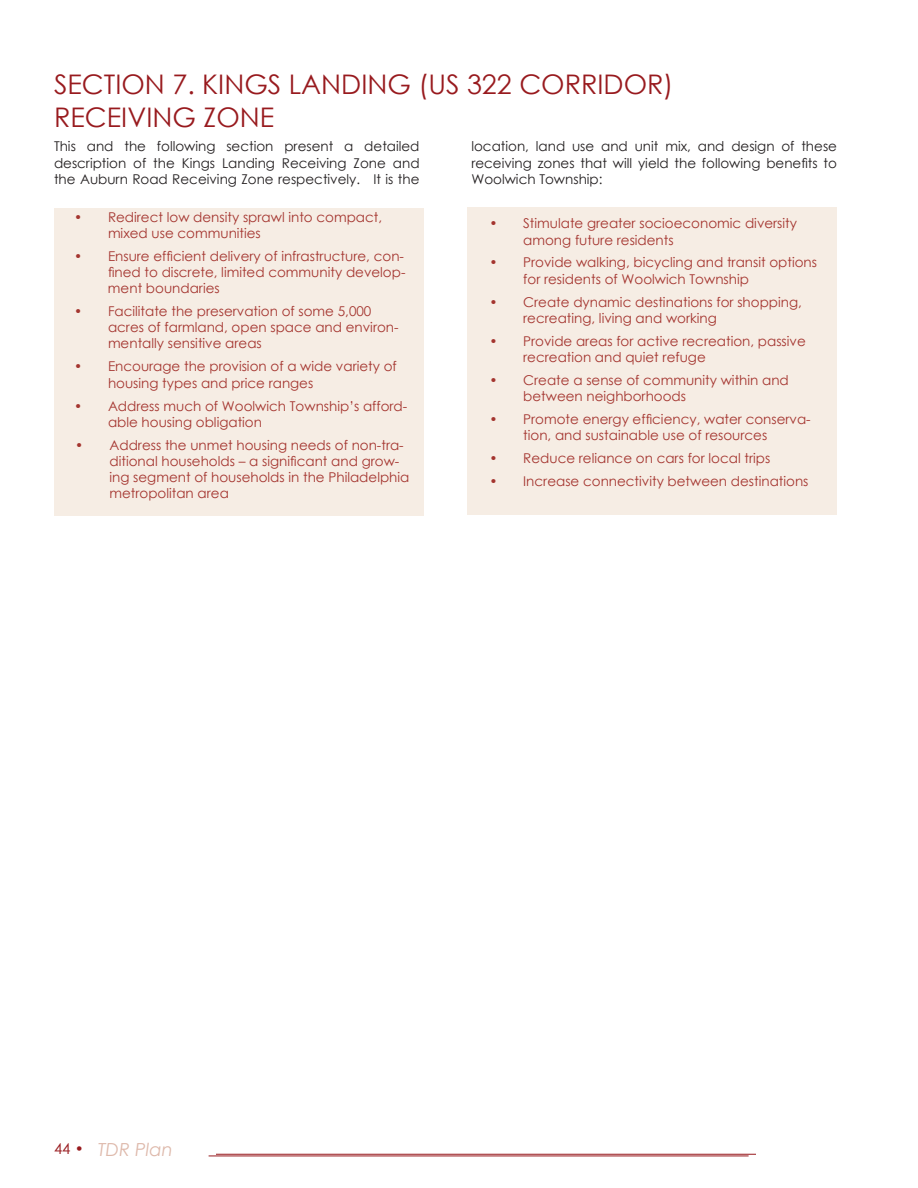
<style>
.page{position:relative;width:918px;height:1188px;background:#fff}
.page>*{position:absolute;margin:0;border:0;box-sizing:border-box;transform-origin:0 0}
.t1{font:27px/32.4px "Century Gothic";color:#981a1e}
.t2{font:italic 18px "Century Gothic";color:#deb9ab}
.t3{font:13.5px/16.2px "Century Gothic";color:#981a1e}
.t4{font:13.5px/16.2px "Century Gothic";color:#231f20;text-align:justify}
.s1{font-style:normal;font-size:15px;color:#981a1e}
</style>
<div class="page">
<hr style="left:216px;top:1154px;width:540px;height:1px;background:#981a1e">
<hr style="left:209px;top:1156px;width:540px;height:1px;background:#981a1e">
<div style="left:54px;top:209px;width:370px;height:307px;background:#f6ede4"></div>
<div style="left:467px;top:207px;width:370px;height:307px;background:#f6ede4"></div>
<p class="t1" style="left:54px;top:68px;width:621px">SECTION 7. KINGS LANDING (US 322 CORRIDOR)<br>RECEIVING ZONE</p>
<p class="t4" style="left:54px;top:138px;width:367px">This and the following section present a detailed description of the Kings Landing Receiving Zone and the Auburn Road Receiving Zone respectively. It is the</p>
<p class="t4" style="left:471px;top:138px;width:367px">location, land use and unit mix, and design of these receiving zones that will yield the following benefits to Woolwich Township:</p>
<p class="t3" style="left:108px;top:208px;width:276px;text-indent:-34px">• Redirect low density sprawl into compact, mixed use communities</p>
<p class="t3" style="left:108px;top:248px;width:299px;text-align:justify;text-indent:-34px">• Ensure efficient delivery of infrastructure, con&shy;fined to discrete, limited community develop&shy;ment boundaries</p>
<p class="t3" style="left:108px;top:303px;width:292px;text-indent:-34px">• Facilitate the preservation of some 5,000 acres of farmland, open space and environ&shy;mentally sensitive areas</p>
<p class="t3" style="left:108px;top:358px;width:290px;text-indent:-34px">• Encourage the provision of a wide variety of housing types and price ranges</p>
<p class="t3" style="left:108px;top:397px;width:301px;text-indent:-34px">• Address much of Woolwich Township’s afford&shy;able housing obligation</p>
<p class="t3" style="left:109px;top:437px;width:301px;text-indent:-34px">• Address the unmet housing needs of non-tra&shy;ditional households – a significant and grow&shy;ing segment of households in the Philadelphia metropolitan area</p>
<p class="t3" style="left:523px;top:215px;width:275px;text-indent:-34px">• Stimulate greater socioeconomic diversity among future residents</p>
<p class="t3" style="left:523px;top:254px;width:295px;text-indent:-34px">• Provide walking, bicycling and transit options for residents of Woolwich Township</p>
<p class="t3" style="left:523px;top:293px;width:280px;text-indent:-34px">• Create dynamic destinations for shopping, recreating, living and working</p>
<p class="t3" style="left:523px;top:333px;width:284px;text-indent:-34px">• Provide areas for active recreation, passive recreation and quiet refuge</p>
<p class="t3" style="left:490px;top:372px;width:301px">• Create a sense of community within and</p>
<p class="t3" style="left:523px;top:388px;width:164px">between neighborhoods</p>
<p class="t3" style="left:523px;top:411px;width:289px;text-indent:-34px">• Promote energy efficiency, water conserva&shy;tion, and sustainable use of resources</p>
<p class="t3" style="left:490px;top:450px;width:282px">• Reduce reliance on cars for local trips</p>
<p class="t3" style="left:490px;top:473px;width:321px">• Increase connectivity between destinations</p>
<h2 class="t2" style="left:54px;top:1137px;width:120px"><span class="s1">44 •</span> TDR Plan</h2>
</div>
